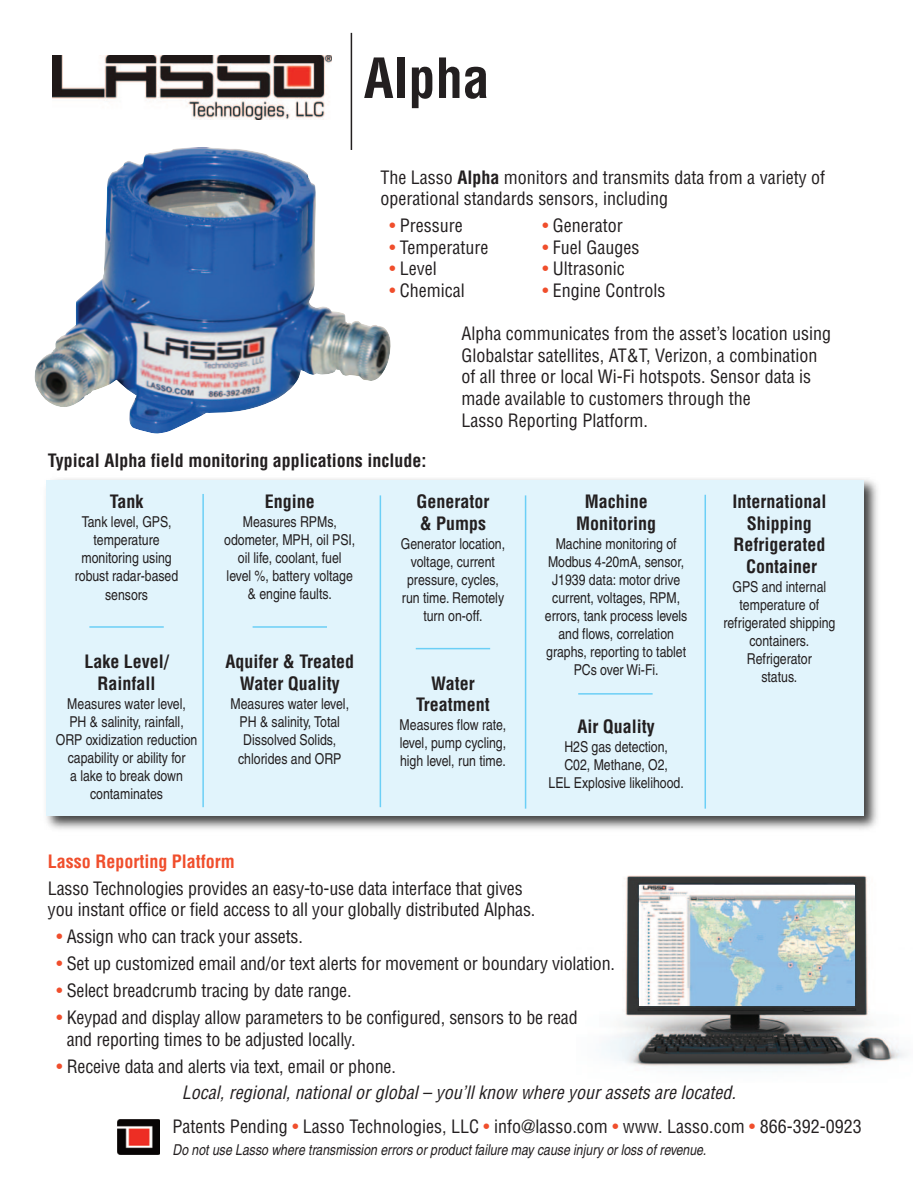
<style>
.page{position:relative;width:918px;height:1188px;background:#fff}
.page>*{position:absolute;margin:0;border:0;box-sizing:border-box;transform-origin:0 0}
.t1{font:700 condensed 54px "Helvetica";color:#231f20}
.t2{font:condensed 18px/21.6px "Helvetica";color:#231f20}
.t3{font:700 condensed 18px/21.6px "Helvetica";color:#231f20;text-align:center}
.t4{font:italic condensed 18px "Helvetica";color:#231f20}
.t5{font:700 condensed 18px "Helvetica";color:#f04e2c}
.t6{font:15px/18px "Helvetica";color:#231f20;text-align:center;scale:.82 1}
.t7{font:italic 15px "Helvetica";color:#231f20;scale:.82 1}
.s1{font-weight:700}
.s2{color:#f04e2c}
</style>
<div class="page">
<img style="left:46px;top:479px;width:832px;height:351px">
<div style="left:47px;top:480px;width:817px;height:336px;background:#e1f4fc"></div>
<img style="left:53px;top:56px;width:278px;height:64px">
<hr style="left:351px;top:33px;width:1px;height:117px;background:#231f20">
<img style="left:34px;top:147px;width:357px;height:287px">
<img style="left:117px;top:1119px;width:43px;height:36px">
<img style="left:606px;top:875px;width:300px;height:196px">
<img style="left:639px;top:885px;width:215px;height:121px">
<hr style="left:202px;top:494px;width:2px;height:313px;background:#6bcff6">
<hr style="left:380px;top:495px;width:1px;height:312px;background:#6bcff6">
<hr style="left:525px;top:495px;width:1px;height:314px;background:#6bcff6">
<hr style="left:705px;top:495px;width:1px;height:314px;background:#6bcff6">
<hr style="left:89px;top:626px;width:75px;height:2px;background:#6bcff6">
<hr style="left:253px;top:626px;width:74px;height:2px;background:#6bcff6">
<hr style="left:416px;top:648px;width:74px;height:1px;background:#6bcff6">
<hr style="left:578px;top:693px;width:75px;height:2px;background:#6bcff6">
<p class="t1" style="left:364px;top:57px;width:128px">Alpha</p>
<p class="t2" style="left:380px;top:168px;width:446px">The Lasso <span class="s1">Alpha</span> monitors and transmits data from a variety of operational standards sensors, including</p>
<p class="t2" style="left:389px;top:216px;width:75px"><span class="s2">•</span> Pressure</p>
<p class="t2" style="left:542px;top:216px;width:82px"><span class="s2">•</span> Generator</p>
<p class="t2" style="left:389px;top:238px;width:101px"><span class="s2">•</span> Temperature</p>
<p class="t2" style="left:542px;top:238px;width:98px"><span class="s2">•</span> Fuel Gauges</p>
<p class="t2" style="left:389px;top:260px;width:49px"><span class="s2">•</span> Level</p>
<p class="t2" style="left:542px;top:260px;width:84px"><span class="s2">•</span> Ultrasonic</p>
<p class="t2" style="left:389px;top:281px;width:77px"><span class="s2">•</span> Chemical</p>
<p class="t2" style="left:542px;top:281px;width:124px"><span class="s2">•</span> Engine Controls</p>
<p class="t2" style="left:461px;top:324px;width:371px">Alpha communicates from the asset’s location using Globalstar satellites, AT&amp;T, Verizon, a combination of all three or local Wi-Fi hotspots. Sensor data is made available to customers through the<br>Lasso Reporting Platform.</p>
<p class="t3" style="left:48px;top:451px;width:380px">Typical Alpha field monitoring applications include:</p>
<p class="t3" style="left:110px;top:492px;width:35px">Tank</p>
<p class="t6" style="left:75px;top:514px;width:128px">Tank level, GPS, temperature monitoring using robust radar-based sensors</p>
<p class="t3" style="left:84px;top:652px;width:86px">Lake Level/<br>Rainfall</p>
<p class="t6" style="left:56px;top:696px;width:174px">Measures water level,<br>PH &amp; salinity, rainfall,<br>ORP oxidization reduction capability or ability for<br>a lake to break down contaminates</p>
<p class="t3" style="left:265px;top:492px;width:52px">Engine</p>
<p class="t6" style="left:224px;top:514px;width:161px">Measures RPMs, odometer, MPH, oil PSI, oil life, coolant, fuel level %, battery voltage &amp; engine faults.</p>
<p class="t3" style="left:225px;top:652px;width:130px">Aquifer &amp; Treated<br>Water Quality</p>
<p class="t6" style="left:231px;top:696px;width:146px">Measures water level,<br>PH &amp; salinity, Total<br>Dissolved Solids, chlorides and ORP</p>
<p class="t3" style="left:417px;top:492px;width:74px;text-align:left">Generator &amp; Pumps</p>
<p class="t6" style="left:401px;top:536px;width:129px">Generator location, voltage, current pressure, cycles, run time. Remotely turn on-off.</p>
<p class="t3" style="left:416px;top:674px;width:75px">Water<br>Treatment</p>
<p class="t6" style="left:400px;top:717px;width:132px;text-align:left">Measures flow rate, level, pump cycling,</p>
<p class="t6" style="left:400px;top:753px;width:131px">high level, run time.</p>
<p class="t3" style="left:576px;top:492px;width:82px">Machine<br>Monitoring</p>
<p class="t6" style="left:545px;top:536px;width:175px">Machine monitoring of<br>Modbus 4-20mA, sensor,<br>J1939 data: motor drive current, voltages, RPM, errors, tank process levels and flows, correlation graphs, reporting to tablet<br>PCs over Wi-Fi.</p>
<p class="t3" style="left:577px;top:717px;width:79px">Air Quality</p>
<p class="t6" style="left:549px;top:739px;width:166px">H2S gas detection,<br>C02, Methane, O2,<br>LEL Explosive likelihood.</p>
<p class="t3" style="left:732px;top:492px;width:96px">International<br>Shipping<br>Refrigerated<br>Container</p>
<p class="t6" style="left:723px;top:579px;width:138px">GPS and internal temperature of refrigerated shipping containers.<br>Refrigerator<br>status.</p>
<p class="t5" style="left:48px;top:854px;width:189px">Lasso Reporting Platform</p>
<p class="t2" style="left:48px;top:879px;width:489px">Lasso Technologies provides an easy-to-use data interface that gives you instant office or field access to all your globally distributed Alphas.</p>
<p class="t2" style="left:57px;top:927px;width:248px"><span class="s2">•</span> Assign who can track your assets.</p>
<p class="t2" style="left:57px;top:954px;width:560px"><span class="s2">•</span> Set up customized email and/or text alerts for movement or boundary violation.</p>
<p class="t2" style="left:57px;top:981px;width:297px"><span class="s2">•</span> Select breadcrumb tracing by date range.</p>
<p class="t2" style="left:67px;top:1008px;width:513px;text-indent:-10px"><span class="s2">•</span> Keypad and display allow parameters to be configured, sensors to be read and reporting times to be adjusted locally.</p>
<p class="t2" style="left:57px;top:1057px;width:341px"><span class="s2">•</span> Receive data and alerts via text, email or phone.</p>
<p class="t4" style="left:182px;top:1086px;width:559px">Local,regional,nationalorglobal– you’llknow where yourassets are located.</p>
<p class="t2" style="left:172px;top:1117px;width:691px">Patents Pending <span class="s2">•</span> Lasso Technologies, LLC <span class="s2">•</span> info@lasso.com <span class="s2">•</span> www. Lasso.com <span class="s2">•</span> 866-392-0923</p>
<p class="t7" style="left:173px;top:1144px;width:655px">Do not use Lasso where transmission errors or product failure may cause injury or loss of revenue.</p>
</div>
